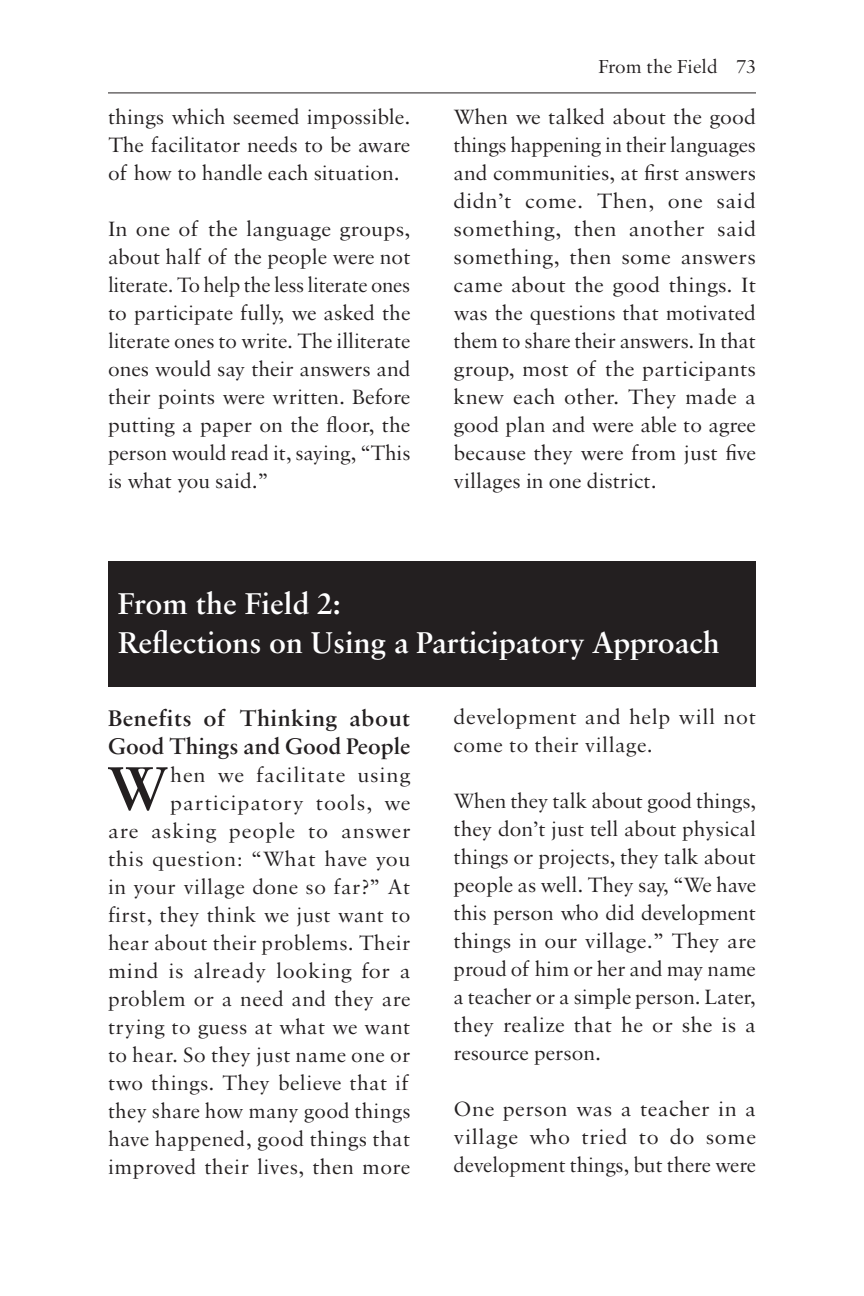
<style>
.page{position:relative;width:864px;height:1296px;background:#fff}
.page>*{position:absolute;margin:0;border:0;box-sizing:border-box;transform-origin:0 0}
.t1{font:600 65px "Sabon MT Std";color:#231f20}
.t2{font:600 32px/38.4px "Sabon MT Std";color:#fff}
.t3{font:600 24px/28px "Sabon MT Std";letter-spacing:.02em;color:#231f20}
.t4{font:22px/28px "Sabon MT Std";letter-spacing:.02em;color:#231f20;text-align:justify}
.t5{font:20px "Sabon MT Std";color:#231f20}
</style>
<div class="page">
<hr style="left:108px;top:93px;width:648px;height:1px;background:#231f20">
<div style="left:108px;top:561px;width:648px;height:126px;background:#231f20"></div>
<p class="t4" style="left:108px;top:103px;width:304px">things which seemed impossible.<br>The facilitator needs to be aware of how to handle each situation.</p>
<p class="t4" style="left:108px;top:215px;width:304px">In one of the language groups, about half of the people were not literate. To help the less literate ones to participate fully, we asked the literate ones to write. The illiterate ones would say their answers and their points were written. Before putting a paper on the floor, the person would read it, saying, “This is what you said.”</p>
<p class="t5" style="left:599px;top:55px;width:159px">From the Field 73</p>
<p class="t4" style="left:454px;top:103px;width:304px">When we talked about the good things happening in their languages and communities, at first answers didn’t come. Then, one said something, then another said something, then some answers came about the good things. It was the questions that motivated them to share their answers. In that group, most of the participants knew each other. They made a good plan and were able to agree because they were from just five villages in one district.</p>
<h2 class="t2" style="left:117px;top:584px;width:604px">From the Field 2:<br>Reflections on Using a Participatory Approach</h2>
<p class="t3" style="left:108px;top:703px;width:304px">Benefits of Thinking about<br>Good Things and Good People</p>
<h1 class="t1" style="left:106px;top:749px;width:64px">W</h1>
<p class="t4" style="left:108px;top:760px;width:304px;text-align:right">hen we facilitate using participatory tools, we<br>are asking people to answer this question: “What have you in your village done so far?” At first, they think we just want to hear about their problems. Their mind is already looking for a problem or a need and they are trying to guess at what we want to hear. So they just name one or two things. They believe that if they share how many good things have happened, good things that improved their lives, then more</p>
<p class="t4" style="left:454px;top:703px;width:304px">development and help will not come to their village.</p>
<p class="t4" style="left:454px;top:787px;width:304px">When they talk about good things, they don’t just tell about physical things or projects, they talk about people as well. They say, “We have this person who did development things in our village.” They are proud of him or her and may name a teacher or a simple person. Later, they realize that he or she is a resource person.</p>
<p class="t4" style="left:454px;top:1095px;width:304px">One person was a teacher in a village who tried to do some development things, but there were</p>
</div>
